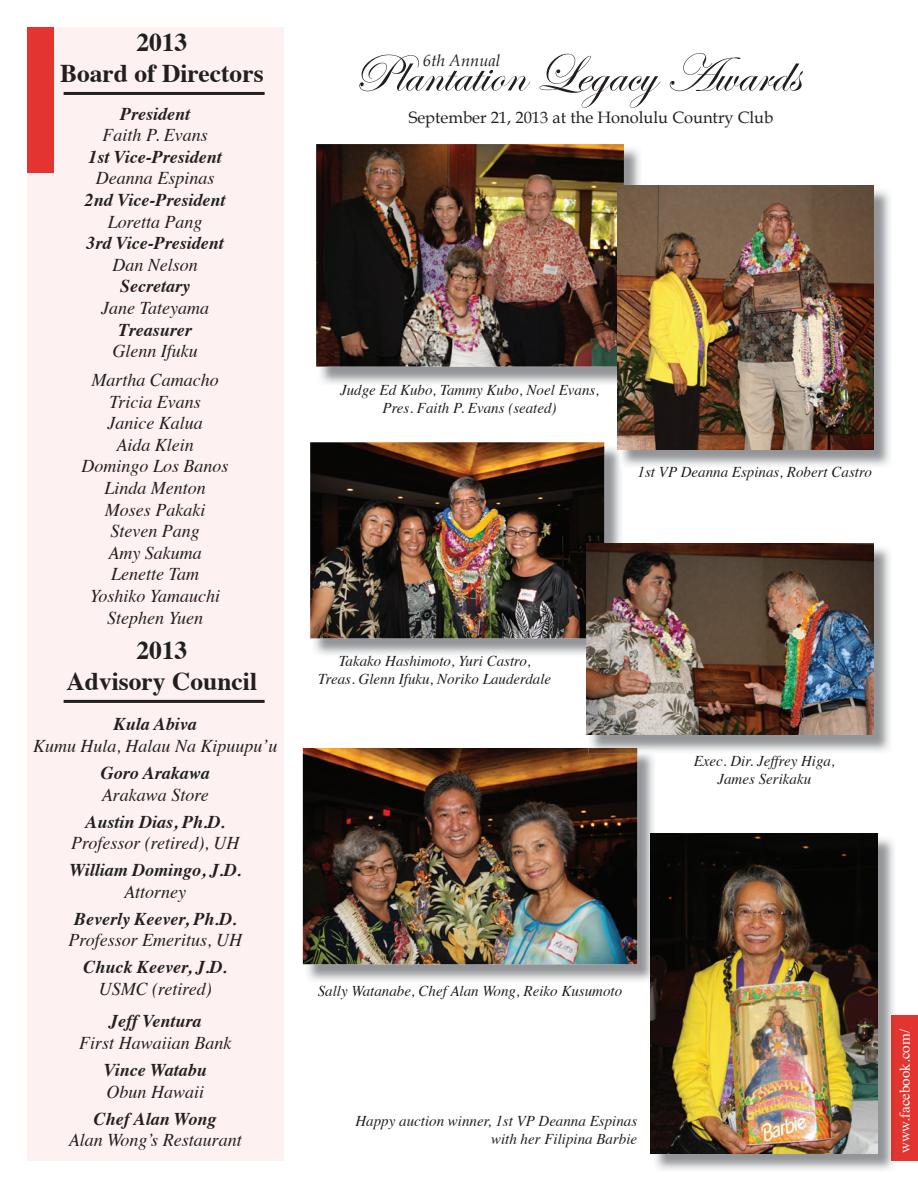
<style>
.page{position:relative;width:918px;height:1188px;background:#fff}
.page>*{position:absolute;margin:0;border:0;box-sizing:border-box;transform-origin:0 0}
.t1{font:54px "Edwardian Script ITC";color:#231f20}
.t2{font:700 25.5px/30.6px "Times";color:#231f20;text-align:center}
.t3{font:italic 18px/21.6px "Times";color:#231f20;text-align:center}
.t4{font:italic 700 18px "Times";color:#231f20}
.t5{font:16.5px "Book Antiqua";color:#231f20}
.t6{font:italic 16.5px "Book Antiqua";color:#231f20}
.t7{font:italic 15px/18px "Times";color:#231f20;text-align:center}
.t8{font:15px "Times";color:#fff}
</style>
<div class="page">
<div style="left:27px;top:27px;width:257px;height:1134px;background:#fdf1f1"></div>
<div style="left:27px;top:27px;width:26px;height:146px;background:#e33430"></div>
<div style="left:891px;top:1015px;width:27px;height:146px;background:#e33430"></div>
<img style="left:312px;top:445px;width:309px;height:210px">
<img style="left:310px;top:442px;width:294px;height:196px">
<img style="left:320px;top:148px;width:320px;height:236px">
<img style="left:316px;top:144px;width:308px;height:223px">
<img style="left:623px;top:190px;width:267px;height:276px">
<img style="left:619px;top:449px;width:4px;height:19px">
<img style="left:617px;top:185px;width:257px;height:264px">
<img style="left:305px;top:754px;width:351px;height:229px">
<img style="left:303px;top:748px;width:334px;height:216px">
<img style="left:590px;top:547px;width:300px;height:205px">
<img style="left:637px;top:750px;width:19px;height:4px">
<img style="left:588px;top:748px;width:49px;height:6px">
<img style="left:586px;top:543px;width:288px;height:192px">
<hr style="left:64px;top:92px;width:201px;height:3px;background:#231f20">
<hr style="left:64px;top:700px;width:201px;height:3px;background:#231f20">
<img style="left:653px;top:836px;width:241px;height:334px">
<img style="left:891px;top:1015px;width:3px;height:146px">
<img style="left:651px;top:834px;width:226px;height:319px">
<h2 class="t2" style="left:60px;top:24px;width:205px">2013<br>Board of Directors</h2>
<p class="t4" style="left:120px;top:97px;width:72px">President</p>
<p class="t3" style="left:103px;top:123px;width:107px">Faith P. Evans</p>
<p class="t4" style="left:88px;top:140px;width:135px">1st Vice-President</p>
<p class="t3" style="left:96px;top:166px;width:120px">Deanna Espinas</p>
<p class="t4" style="left:85px;top:183px;width:142px">2nd Vice-President</p>
<p class="t3" style="left:108px;top:210px;width:96px">Loretta Pang</p>
<p class="t4" style="left:86px;top:226px;width:139px">3rd Vice-President</p>
<p class="t3" style="left:112px;top:253px;width:87px">Dan Nelson</p>
<p class="t4" style="left:120px;top:269px;width:71px">Secretary</p>
<p class="t3" style="left:101px;top:296px;width:109px">Jane Tateyama</p>
<p class="t4" style="left:118px;top:313px;width:75px">Treasurer</p>
<p class="t3" style="left:91px;top:336px;width:129px;line-height:28.8px">Glenn Ifuku<br>Martha Camacho</p>
<p class="t3" style="left:82px;top:390px;width:149px">Tricia Evans<br>Janice Kalua<br>Aida Klein<br>Domingo Los Banos<br>Linda Menton<br>Moses Pakaki<br>Steven Pang<br>Amy Sakuma<br>Lenette Tam<br>Yoshiko Yamauchi<br>Stephen Yuen</p>
<h2 class="t2" style="left:67px;top:632px;width:192px">2013<br>Advisory Council</h2>
<p class="t4" style="left:114px;top:707px;width:84px">Kula Abiva</p>
<p class="t3" style="left:33px;top:734px;width:246px">Kumu Hula, Halau Na Kipuupu’u</p>
<p class="t4" style="left:101px;top:756px;width:110px">Goro Arakawa</p>
<p class="t3" style="left:102px;top:783px;width:108px">Arakawa Store</p>
<p class="t4" style="left:86px;top:805px;width:141px">Austin Dias, Ph.D.</p>
<p class="t3" style="left:71px;top:831px;width:170px">Professor (retired), UH</p>
<p class="t4" style="left:69px;top:853px;width:173px">William Domingo, J.D.</p>
<p class="t3" style="left:124px;top:880px;width:63px">Attorney</p>
<p class="t4" style="left:74px;top:902px;width:164px">Beverly Keever, Ph.D.</p>
<p class="t3" style="left:68px;top:928px;width:175px">Professor Emeritus, UH</p>
<p class="t4" style="left:84px;top:950px;width:145px">Chuck Keever, J.D.</p>
<p class="t3" style="left:99px;top:977px;width:115px">USMC (retired)</p>
<p class="t4" style="left:109px;top:1004px;width:94px">Jeff Ventura</p>
<p class="t3" style="left:79px;top:1031px;width:154px">First Hawaiian Bank</p>
<p class="t4" style="left:104px;top:1053px;width:104px">Vince Watabu</p>
<p class="t3" style="left:107px;top:1080px;width:99px">Obun Hawaii</p>
<p class="t4" style="left:94px;top:1102px;width:124px">Chef Alan Wong</p>
<p class="t3" style="left:69px;top:1128px;width:175px">Alan Wong’s Restaurant</p>
<h1 class="t1" style="left:353px;top:44px;width:448px">Plantation Legacy Awards</h1>
<p class="t6" style="left:423px;top:50px;width:79px">6th Annual</p>
<p class="t5" style="left:409px;top:107px;width:366px">September 21, 2013 at the Honolulu Country Club</p>
<p class="t7" style="left:340px;top:380px;width:261px">Judge Ed Kubo, Tammy Kubo, Noel Evans,<br>Pres. Faith P. Evans (seated)</p>
<p class="t7" style="left:638px;top:462px;width:236px">1st VP Deanna Espinas, Robert Castro</p>
<p class="t7" style="left:318px;top:651px;width:235px">Takako Hashimoto, Yuri Castro,<br>Treas. Glenn Ifuku, Noriko Lauderdale</p>
<p class="t7" style="left:694px;top:751px;width:143px">Exec. Dir. Jeffrey Higa,<br>James Serikaku</p>
<p class="t7" style="left:318px;top:981px;width:306px">Sally Watanabe, Chef Alan Wong, Reiko Kusumoto</p>
<p class="t7" style="left:355px;top:1111px;width:283px;text-align:right">Happy auction winner, 1st VP Deanna Espinas with her Filipina Barbie</p>
<p class="t8" style="left:891px;top:1153px;width:126px;rotate:-90deg">www.facebook.com/</p>
</div>
